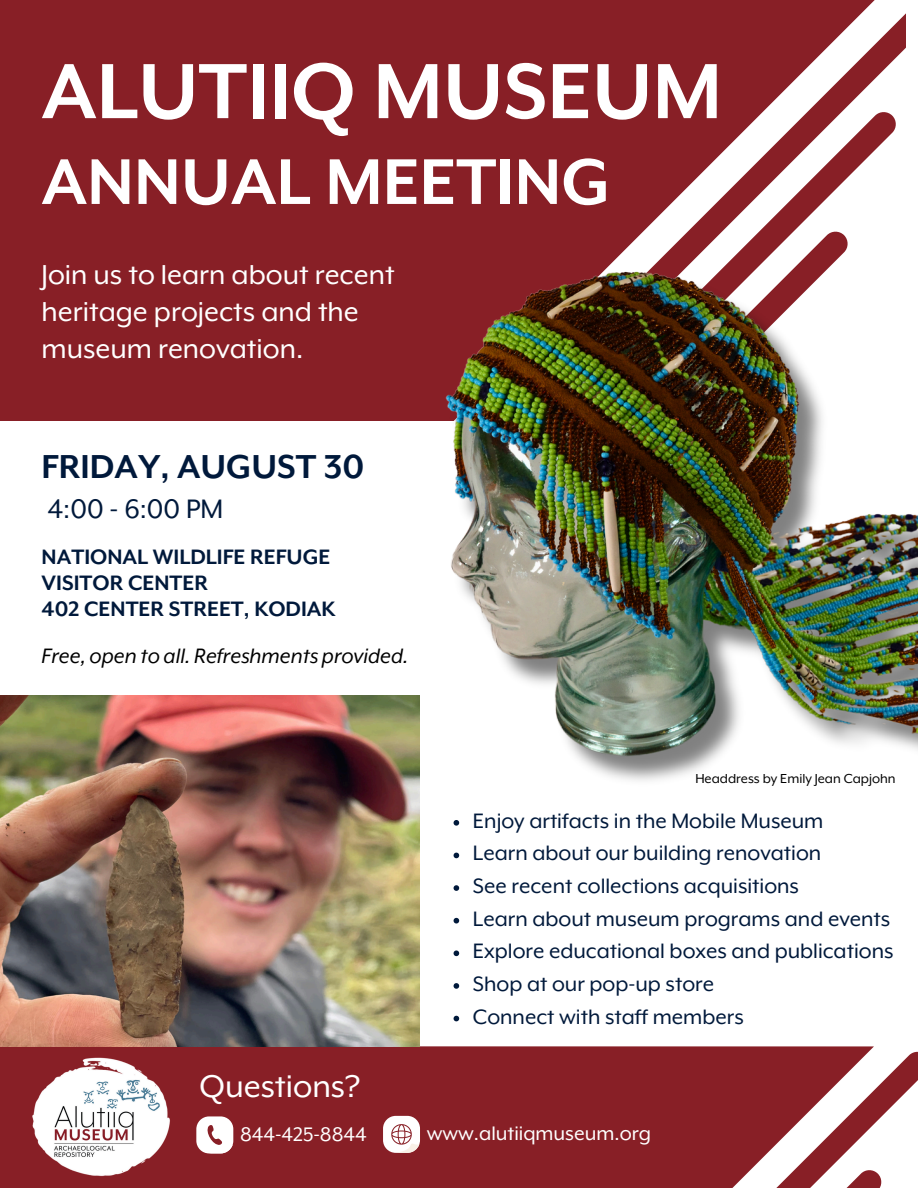
<style>
.page{position:relative;width:918px;height:1188px;background:#fff}
.page>*{position:absolute;margin:0;border:0;box-sizing:border-box;transform-origin:0 0}
.t1{font:700 90px "Mr Eaves XL Mod OT";color:#fff}
.t2{font:700 74.4px "Mr Eaves XL Mod OT";color:#fff}
.t3{font:700 38.25px "Mr Eaves XL Mod OT";color:#00193b}
.t4{font:36px "Mr Eaves XL Mod OT";color:#fff}
.t5{font:31.5px/37.2px "Mr Eaves XL Mod OT";color:#fff}
.t6{font:30.75px "Mr Eaves XL Mod OT";color:#00193b}
.t7{font:24px "Mr Eaves XL Mod OT";color:#00193b}
.t8{font:700 24px "Mr Eaves XL Mod OT";color:#00193b}
.t9{font:italic 24px "Mr Eaves XL Mod OT";color:#000}
.t10{font:22.5px "Mr Eaves XL Mod OT";color:#fff}
.t11{font:15px "Mr Eaves XL Mod OT";color:#000}
</style>
<div class="page">
<div style="left:0;top:1046px;width:874px;height:142px;background:#881f26"></div>
<svg style="left:481px;top:1051px;width:437px;height:137px;fill:#881f26"></svg>
<svg style="left:551px;top:1169px;width:331px;height:19px"></svg>
<div style="left:196px;top:1116px;width:37px;height:37px;background:#fff;border-radius:13px"></div>
<svg style="left:205px;top:1124px;width:28px;height:29px"></svg>
<div style="left:383px;top:1116px;width:37px;height:37px;background:#fff;border-radius:13px"></div>
<svg style="left:391px;top:1124px;width:28px;height:29px"></svg>
<div style="left:0;top:0;width:489px;height:420px;background:#881f26"></div>
<svg style="left:489px;top:0;width:417px;height:272px;background:#983e44"></svg>
<svg style="left:561px;top:111px;width:336px;height:161px;fill:#881f26"></svg>
<svg style="left:632px;top:230px;width:217px;height:42px"></svg>
<img style="left:295px;top:272px;width:623px;height:587px">
<img style="left:0;top:695px;width:420px;height:351px">
<img style="left:6px;top:1030px;width:193px;height:158px">
<svg style="left:454px;top:820px;width:5px;height:6px"></svg>
<svg style="left:454px;top:853px;width:5px;height:5px"></svg>
<svg style="left:454px;top:885px;width:5px;height:6px"></svg>
<svg style="left:454px;top:918px;width:5px;height:5px"></svg>
<svg style="left:454px;top:950px;width:5px;height:6px"></svg>
<svg style="left:454px;top:983px;width:5px;height:6px"></svg>
<svg style="left:454px;top:1016px;width:5px;height:5px"></svg>
<h6 class="t1" style="left:42px;top:46px;width:682px">ALUTIIQ MUSEUM</h6>
<p class="t2" style="left:42px;top:144px;width:570px">ANNUAL MEETING</p>
<p class="t5" style="left:42px;top:256px;width:355px">Join us to learn about recent heritage projects and the museum renovation.</p>
<p class="t3" style="left:42px;top:447px;width:324px">FRIDAY, AUGUST 30</p>
<h3 class="t6" style="left:48px;top:493px;width:177px">4:00 - 6:00 PM</h3>
<h5 class="t8" style="left:42px;top:545px;width:290px">NATIONAL WILDLIFE REFUGE</h5>
<p class="t8" style="left:42px;top:571px;width:168px">VISITOR CENTER</p>
<p class="t8" style="left:42px;top:597px;width:296px">402 CENTER STREET, KODIAK</p>
<p class="t9" style="left:42px;top:644px;width:368px">Free, open to all. Refreshments provided.</p>
<h4 class="t11" style="left:695px;top:771px;width:202px">Headdress by Emily Jean Capjohn</h4>
<p class="t7" style="left:473px;top:809px;width:352px">Enjoy artifacts in the Mobile Museum</p>
<p class="t7" style="left:473px;top:841px;width:350px">Learn about our building renovation</p>
<p class="t7" style="left:473px;top:874px;width:328px">See recent collections acquisitions</p>
<p class="t7" style="left:473px;top:907px;width:419px">Learn about museum programs and events</p>
<p class="t7" style="left:473px;top:939px;width:422px">Explore educational boxes and publications</p>
<p class="t7" style="left:473px;top:972px;width:243px">Shop at our pop-up store</p>
<p class="t7" style="left:473px;top:1004px;width:272px">Connect with staff members</p>
<p class="t4" style="left:200px;top:1069px;width:162px">Questions?</p>
<p class="t10" style="left:240px;top:1123px;width:128px">844-425-8844</p>
<p class="t10" style="left:427px;top:1122px;width:226px">www.alutiiqmuseum.org</p>
</div>
